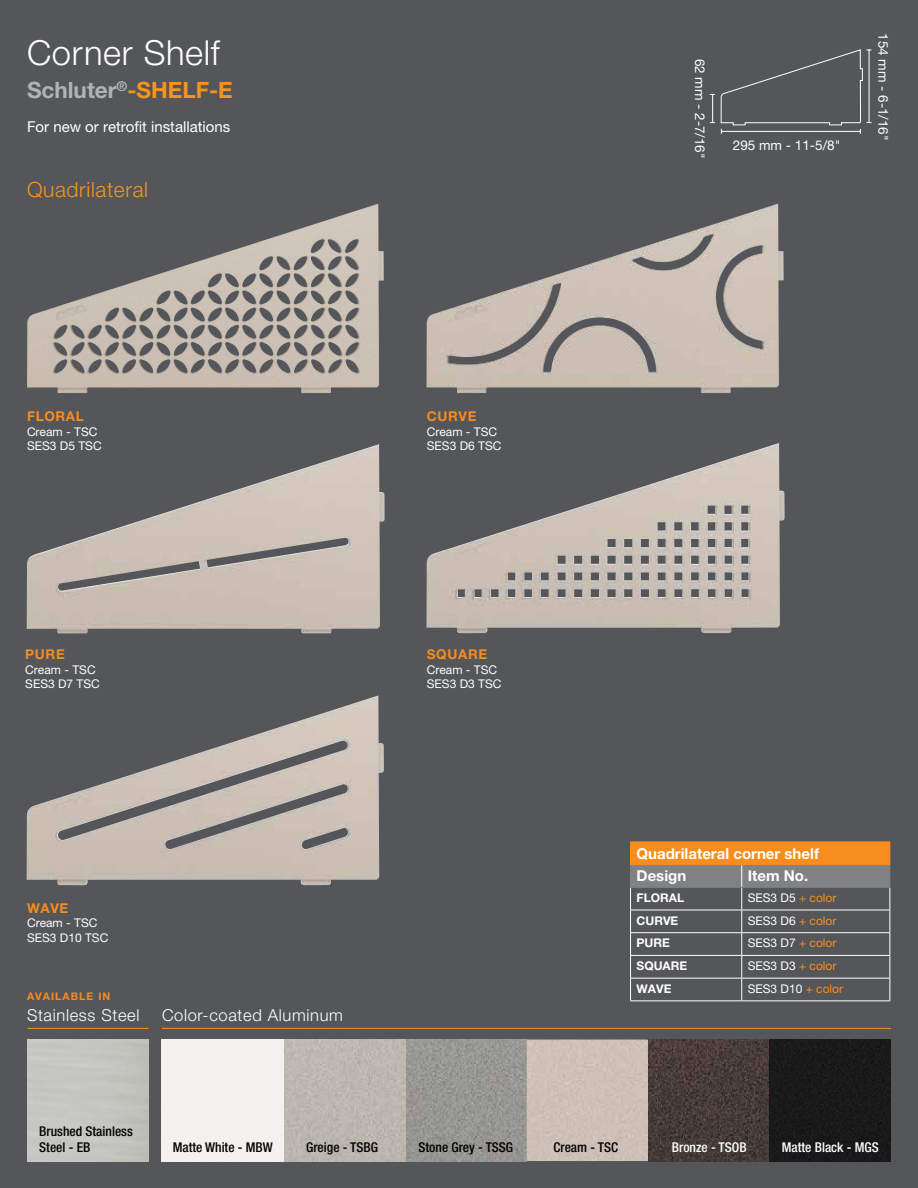
<style>
.page{position:relative;width:918px;height:1188px;background:#54565a}
.page>*{position:absolute;margin:0;border:0;box-sizing:border-box;transform-origin:0 0}
.t1{font:300 34.5px "Helvetica Neue LT Pro";letter-spacing:.02em;color:#fff}
.t2{font:700 22.5px "Helvetica Neue LT Pro";color:#b1b4b6}
.t3{font:300 21px "Helvetica Neue LT Pro";letter-spacing:.03em;color:#f7941e}
.t4{font:300 16.5px "Helvetica Neue LT Pro";letter-spacing:.04em;color:#fff}
.t5{font:700 15px/22.6px "Helvetica Neue LT Pro";color:#fff}
.t6{font:15px "Helvetica Neue LT Pro";color:#fff}
.t7{font:500 condensed 13.5px/16.2px "Helvetica Neue LT Pro";color:#000}
.t8{font:13.5px "Helvetica Neue LT Pro";color:#fff}
.t9{font:700 13.5px "Helvetica Neue LT Pro";letter-spacing:.05em;color:#f78d1e}
.t10{font:500 condensed 13.5px "Helvetica Neue LT Pro";color:#fff}
.t11{font:12px/14.4px "Helvetica Neue LT Pro";color:#fff}
.t12{font:700 12px "Helvetica Neue LT Pro";color:#fff}
.t13{font:700 10.5px "Helvetica Neue LT Pro";letter-spacing:.1em;color:#f78d1e}
.s1{color:#f7941e}
.s2{color:#f78d1e}
</style>
<div class="page">
<svg style="left:710px;top:49px;width:162px;height:85px"></svg>
<img style="left:27px;top:204px;width:357px;height:189px">
<img style="left:426px;top:203px;width:358px;height:190px">
<img style="left:27px;top:444px;width:358px;height:189px">
<img style="left:426px;top:443px;width:359px;height:190px">
<img style="left:26px;top:696px;width:358px;height:189px">
<hr style="left:630px;top:1000px;width:112px;height:1px;background:#fff">
<hr style="left:742px;top:1000px;width:148px;height:1px;background:#fff">
<svg style="left:630px;top:842px;width:261px;height:158px"></svg>
<hr style="left:630px;top:864px;width:112px;height:1px;background:#f78d1e">
<hr style="left:742px;top:864px;width:148px;height:1px;background:#f78d1e">
<div style="left:27px;top:1040px;width:121px;height:121px;background:#c5c6c1"></div>
<img style="left:162px;top:1040px;width:729px;height:121px">
<hr style="left:28px;top:1028px;width:120px;height:1px;background:#f7941e">
<hr style="left:162px;top:1028px;width:729px;height:1px;background:#f7941e">
<h1 class="t1" style="left:27px;top:32px;width:194px">Corner Shelf</h1>
<h2 class="t2" style="left:27px;top:76px;width:207px">Schluter<sup>®</sup><span class="s1">-SHELF-E</span></h2>
<p class="t6" style="left:27px;top:118px;width:205px">For new or retrofit installations</p>
<h3 class="t3" style="left:27px;top:177px;width:123px">Quadrilateral</h3>
<p class="t9" style="left:27px;top:408px;width:58px">FLORAL</p>
<p class="t11" style="left:27px;top:424px;width:76px">Cream - TSC<br>SES3 D5 TSC</p>
<p class="t9" style="left:25px;top:646px;width:41px">PURE</p>
<p class="t11" style="left:25px;top:662px;width:76px">Cream - TSC<br>SES3 D7 TSC</p>
<p class="t9" style="left:427px;top:408px;width:51px">CURVE</p>
<p class="t11" style="left:427px;top:424px;width:76px">Cream - TSC<br>SES3 D6 TSC</p>
<p class="t9" style="left:427px;top:646px;width:62px">SQUARE</p>
<p class="t11" style="left:427px;top:662px;width:76px">Cream - TSC<br>SES3 D3 TSC</p>
<p class="t9" style="left:27px;top:900px;width:43px">WAVE</p>
<p class="t11" style="left:27px;top:916px;width:83px">Cream - TSC<br>SES3 D10 TSC</p>
<p class="t13" style="left:27px;top:990px;width:85px">AVAILABLE IN</p>
<h3 class="t4" style="left:27px;top:1005px;width:114px">Stainless Steel</h3>
<h3 class="t4" style="left:162px;top:1005px;width:182px">Color-coated Aluminum</h3>
<p class="t8" style="left:708px;top:59px;width:102px;rotate:90deg">62 mm - 2-7/16"</p>
<p class="t8" style="left:733px;top:137px;width:109px">295 mm - 11-5/8"</p>
<p class="t8" style="left:891px;top:33px;width:109px;rotate:90deg">154 mm - 6-1/16"</p>
<p class="t5" style="left:637px;top:842px;width:184px">Quadrilateral corner shelf<br>Design</p>
<p class="t5" style="left:748px;top:864px;width:62px">Item No.</p>
<p class="t12" style="left:637px;top:890px;width:49px">FLORAL</p>
<p class="t11" style="left:748px;top:890px;width:90px">SES3 D5 <span class="s2">+ color</span></p>
<p class="t12" style="left:637px;top:913px;width:43px">CURVE</p>
<p class="t11" style="left:748px;top:913px;width:90px">SES3 D6 <span class="s2">+ color</span></p>
<p class="t12" style="left:637px;top:936px;width:35px">PURE</p>
<p class="t11" style="left:748px;top:936px;width:90px">SES3 D7 <span class="s2">+ color</span></p>
<p class="t12" style="left:637px;top:958px;width:52px">SQUARE</p>
<p class="t11" style="left:748px;top:958px;width:90px">SES3 D3 <span class="s2">+ color</span></p>
<p class="t12" style="left:637px;top:981px;width:36px">WAVE</p>
<p class="t11" style="left:748px;top:981px;width:97px">SES3 D10 <span class="s2">+ color</span></p>
<p class="t7" style="left:39px;top:1123px;width:95px">Brushed Stainless<br>Steel - EB</p>
<p class="t7" style="left:173px;top:1139px;width:101px">Matte White - MBW</p>
<p class="t7" style="left:306px;top:1139px;width:73px">Greige - TSBG</p>
<p class="t7" style="left:419px;top:1139px;width:96px">Stone Grey - TSSG</p>
<p class="t7" style="left:553px;top:1139px;width:66px">Cream - TSC</p>
<p class="t10" style="left:672px;top:1139px;width:76px">Bronze - TSOB</p>
<p class="t10" style="left:782px;top:1139px;width:98px">Matte Black - MGS</p>
</div>
